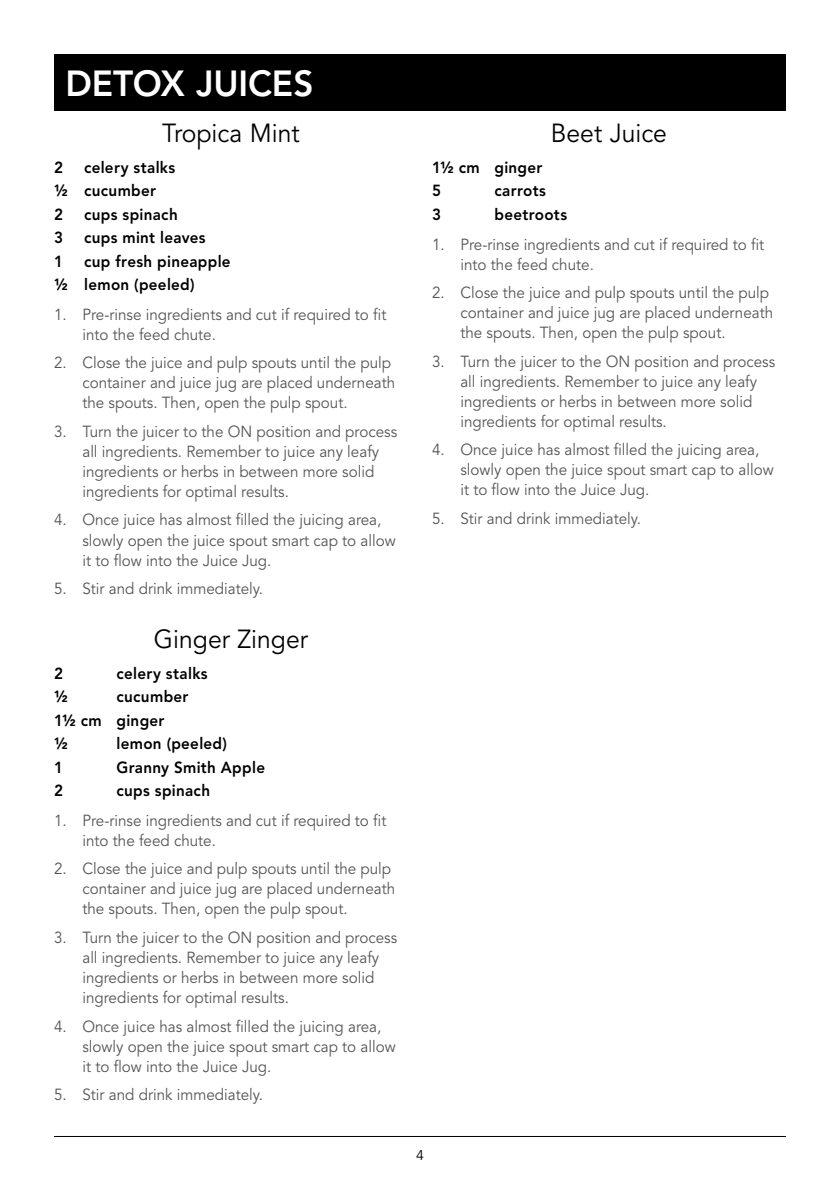
<style>
.page{position:relative;width:840px;height:1191px;background:#fff}
.page>*{position:absolute;margin:0;border:0;box-sizing:border-box;transform-origin:0 0}
.t1{font:800 36px "Avenir LT Std";letter-spacing:-.005em;color:#fff}
.t2{font:26px "Avenir LT Std";color:#000;scale:.95 1}
.t3{font:16px/20px "Avenir LT Std";color:#545555;scale:.95 1}
.t4{font:800 16px/23.4px "Avenir LT Std";letter-spacing:.02em;color:#000;scale:.95 1}
.t5{font:14px "Avenir LT Std";color:#000}
</style>
<div class="page">
<hr style="left:54px;top:1136px;width:731px;height:1px;background:#000">
<div style="left:54px;top:54px;width:731px;height:57px;background:#000"></div>
<h1 class="t1" style="left:65px;top:62px;width:249px">DETOX JUICES</h1>
<h2 class="t2" style="left:162px;top:118px;width:146px">Tropica Mint</h2>
<p class="t4" style="left:54px;top:155px;width:129px;text-indent:30px">celery stalks ½ cucumber<br>2</p>
<p class="t4" style="left:54px;top:155px;width:11px">2</p>
<p class="t4" style="left:84px;top:202px;width:100px">cups spinach</p>
<p class="t4" style="left:54px;top:226px;width:11px">3</p>
<p class="t4" style="left:84px;top:226px;width:129px">cups mint leaves</p>
<p class="t4" style="left:54px;top:249px;width:11px">1</p>
<p class="t4" style="left:54px;top:249px;width:187px;text-indent:30px">cup fresh pineapple ½ lemon (peeled)</p>
<p class="t3" style="left:82px;top:305px;width:321px;text-indent:-28px">1. Pre-rinse ingredients and cut if required to fit into the feed chute.</p>
<p class="t3" style="left:82px;top:353px;width:330px;text-indent:-28px">2. Close the juice and pulp spouts until the pulp container and juice jug are placed underneath the spouts. Then, open the pulp spout.</p>
<p class="t3" style="left:82px;top:422px;width:332px;text-indent:-28px">3. Turn the juicer to the ON position and process all ingredients. Remember to juice any leafy ingredients or herbs in between more solid ingredients for optimal results.</p>
<p class="t3" style="left:82px;top:510px;width:331px;text-indent:-28px">4. Once juice has almost filled the juicing area, slowly open the juice spout smart cap to allow it to flow into the Juice Jug.</p>
<p class="t3" style="left:54px;top:579px;width:221px">5. Stir and drink immediately.</p>
<h2 class="t2" style="left:154px;top:624px;width:163px">Ginger Zinger</h2>
<p class="t4" style="left:54px;top:661px;width:11px">2</p>
<p class="t4" style="left:116px;top:661px;width:97px">celery stalks</p>
<p class="t4" style="left:54px;top:685px;width:16px">½</p>
<p class="t4" style="left:54px;top:685px;width:143px;text-indent:62px">cucumber<br>1½ cm ginger<br>½</p>
<p class="t4" style="left:116px;top:732px;width:118px">lemon (peeled)</p>
<p class="t4" style="left:54px;top:755px;width:11px">1</p>
<p class="t4" style="left:116px;top:755px;width:158px">Granny Smith Apple</p>
<p class="t4" style="left:54px;top:779px;width:11px">2</p>
<p class="t4" style="left:116px;top:779px;width:100px">cups spinach</p>
<p class="t3" style="left:82px;top:811px;width:321px;text-indent:-28px">1. Pre-rinse ingredients and cut if required to fit into the feed chute.</p>
<p class="t3" style="left:82px;top:859px;width:330px;text-indent:-28px">2. Close the juice and pulp spouts until the pulp container and juice jug are placed underneath the spouts. Then, open the pulp spout.</p>
<p class="t3" style="left:82px;top:928px;width:332px;text-indent:-28px">3. Turn the juicer to the ON position and process all ingredients. Remember to juice any leafy ingredients or herbs in between more solid ingredients for optimal results.</p>
<p class="t3" style="left:82px;top:1016px;width:331px;text-indent:-28px">4. Once juice has almost filled the juicing area, slowly open the juice spout smart cap to allow it to flow into the Juice Jug.</p>
<p class="t3" style="left:54px;top:1085px;width:221px">5. Stir and drink immediately.</p>
<h2 class="t2" style="left:550px;top:118px;width:124px">Beet Juice</h2>
<p class="t4" style="left:432px;top:155px;width:118px">1½ cm ginger<br>5</p>
<p class="t4" style="left:494px;top:179px;width:56px">carrots</p>
<p class="t4" style="left:432px;top:202px;width:11px">3</p>
<p class="t4" style="left:494px;top:202px;width:78px">beetroots</p>
<p class="t3" style="left:460px;top:234px;width:321px;text-indent:-28px">1. Pre-rinse ingredients and cut if required to fit into the feed chute.</p>
<p class="t3" style="left:460px;top:283px;width:330px;text-indent:-28px">2. Close the juice and pulp spouts until the pulp container and juice jug are placed underneath the spouts. Then, open the pulp spout.</p>
<p class="t3" style="left:460px;top:351px;width:332px;text-indent:-28px">3. Turn the juicer to the ON position and process all ingredients. Remember to juice any leafy ingredients or herbs in between more solid ingredients for optimal results.</p>
<p class="t3" style="left:460px;top:440px;width:331px;text-indent:-28px">4. Once juice has almost filled the juicing area, slowly open the juice spout smart cap to allow it to flow into the Juice Jug.</p>
<p class="t3" style="left:432px;top:508px;width:221px">5. Stir and drink immediately.</p>
<p class="t5" style="left:416px;top:1146px;width:9px">4</p>
</div>
